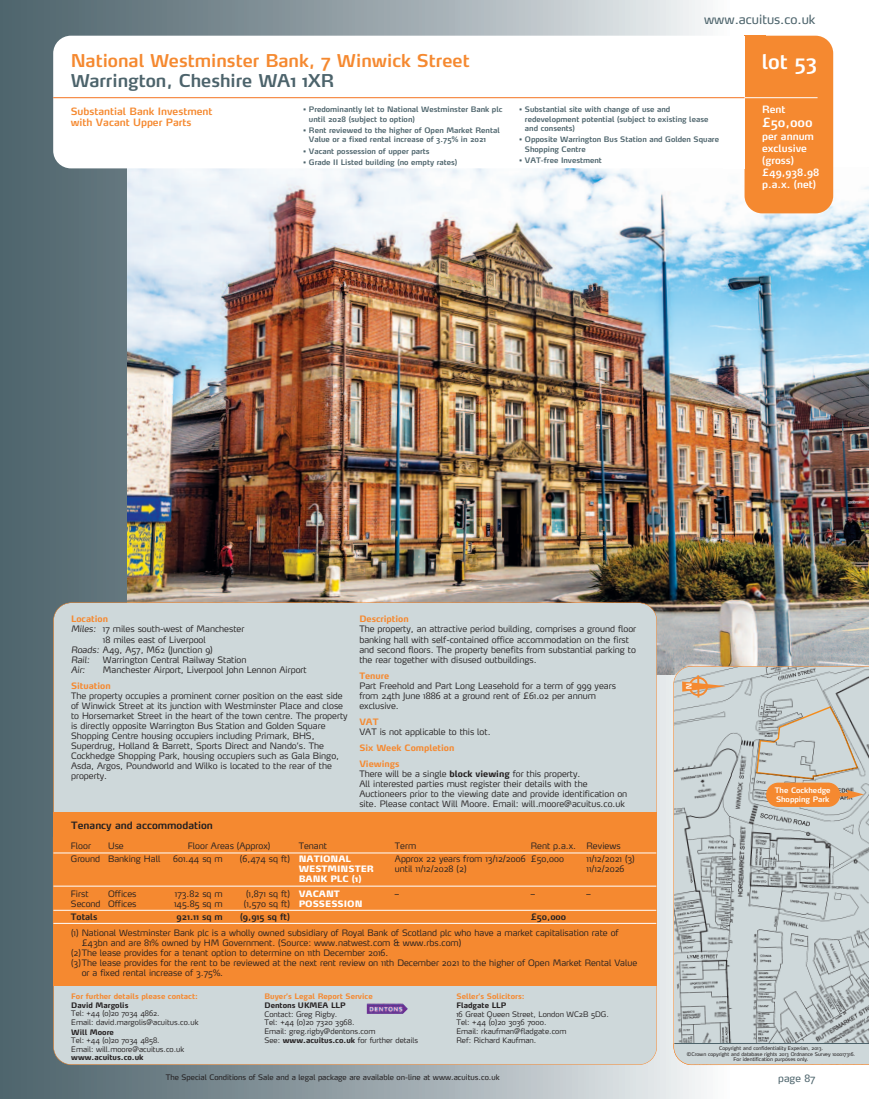
<style>
.page{position:relative;width:869px;height:1099px;background:#fff}
.page>*{position:absolute;margin:0;border:0;box-sizing:border-box;transform-origin:0 0}
.t1{font:600 20px "Max";color:#fff}
.t2{font:600 17.5px "Max";color:#f58930}
.t3{font:600 17.5px "Max";color:#4c636b}
.t4{font:12.5px "Max";color:#4c636b}
.t5{font:600 12.5px "Max";color:#fff}
.t6{font:600 10px/12px "Max";color:#fff}
.t7{font:600 10px/11.2px "Max";color:#f58930}
.t8{font:600 10px "Max";color:#231f20}
.t9{font:10px "Max";color:#4c636b}
.t10{font:300 8.75px/10px "Max";color:#231f20}
.t11{font:700 8.75px/16px "Max";color:#f58930}
.t12{font:900 8.75px/10px "Max";color:#fff}
.t13{font:600 8.75px "Max";color:#231f20}
.t14{font:italic 300 8.75px "Max";color:#231f20}
.t15{font:600 7.5px/9.4px "Max";color:#4c636b}
.t16{font:300 7.5px/8.8px "Max";color:#231f20}
.t17{font:7.5px "Max";color:#231f20}
.t18{font:700 7.5px "Max";color:#f58930}
.t19{font:700 7.5px "Max";color:#231f20}
.t20{font:600 7.5px/9px "Max";color:#fff}
.t21{font:5px/5.6px "Max";color:#231f20;text-align:center}
.s1{font-style:italic}
.s2{font-weight:700}
.s3{font-weight:300;color:#231f20}
</style>
<div class="page">
<div style="left:0;top:0;width:733px;height:1098px;background:linear-gradient(to right,#485d65,#f2f2f2)"></div>
<img style="left:128px;top:168px;width:740px;height:506px">
<div style="left:744px;top:36px;width:88px;height:177px;background:#f58930;border-radius:18px"></div>
<div style="left:744px;top:36px;width:21px;height:14px;background:#f58930"></div>
<div style="left:53px;top:36px;width:691px;height:132px;background:#fff;border-radius:18px"></div>
<hr style="left:735px;top:97px;width:82px;height:1px;background:#fff">
<div style="left:722px;top:36px;width:22px;height:132px;background:#fff"></div>
<hr style="left:53px;top:97px;width:691px;height:1px;background:#f47321">
<div style="left:54px;top:603px;width:602px;height:461px;background:#ced8da;border-radius:18px"></div>
<div style="left:53px;top:812px;width:603px;height:173px;background:#f58930"></div>
<hr style="left:53px;top:852px;width:603px;height:1px;background:#fff">
<hr style="left:53px;top:885px;width:603px;height:1px;background:#fff">
<hr style="left:53px;top:910px;width:603px;height:1px;background:#fff">
<hr style="left:53px;top:923px;width:603px;height:1px;background:#fff">
<img style="left:366px;top:1003px;width:42px;height:10px">
<svg style="left:673px;top:666px;width:195px;height:399px;background:#bfc6c7"></svg>
<div style="left:673px;top:1043px;width:195px;height:21px;background:#ced8da"></div>
<hr style="left:674px;top:1043px;width:194px;height:1px;background:#4c636b">
<hr style="left:697px;top:675px;width:2px;height:22px;background:#f58930">
<svg style="left:838px;top:790px;width:25px;height:9px"></svg>
<div style="left:765px;top:782px;width:74px;height:25px;background:#f58930;border-radius:12px"></div>
<svg style="left:681px;top:676px;width:43px;height:20px"></svg>
<h2 class="t2" style="left:71px;top:54px;width:400px">National Westminster Bank, 7 Winwick Street</h2>
<h2 class="t3" style="left:71px;top:74px;width:265px">Warrington, Cheshire WA1 1XR</h2>
<p class="t7" style="left:71px;top:106px;width:143px">Substantial Bank Investment with Vacant Upper Parts</p>
<p class="t15" style="left:309px;top:106px;width:195px;text-indent:-6px">• Predominantly let to National Westminster Bank plc until 2028 (subject to option)</p>
<p class="t15" style="left:309px;top:126px;width:192px;text-indent:-6px">• Rent reviewed to the higher of Open Market Rental<br>Value or a fixed rental increase of 3.75% in 2021</p>
<p class="t15" style="left:303px;top:147px;width:128px">• Vacant possession of upper parts</p>
<p class="t15" style="left:303px;top:158px;width:155px">• Grade II Listed building (no empty rates)</p>
<h3 class="t4" style="left:703px;top:15px;width:113px">www.acuitus.co.uk</h3>
<p class="t15" style="left:524px;top:106px;width:185px;text-indent:-6px">• Substantial site with change of use and redevelopment potential (subject to existing lease and consents)</p>
<p class="t15" style="left:524px;top:136px;width:195px;text-indent:-6px">• Opposite Warrington Bus Station and Golden Square<br>Shopping Centre</p>
<p class="t15" style="left:519px;top:156px;width:84px">• VAT-free Investment</p>
<h1 class="t1" style="left:761px;top:54px;width:57px">lot 53</h1>
<p class="t6" style="left:761px;top:105px;width:25px">Rent</p>
<h3 class="t5" style="left:761px;top:118px;width:52px">£50,000</h3>
<p class="t6" style="left:761px;top:132px;width:59px">per annum exclusive (gross) £49,938.98 p.a.x. (net)</p>
<p class="t11" style="left:71px;top:612px;width:38px">Location</p>
<p class="t10" style="left:71px;top:625px;width:175px"><span class="s1">Miles:</span> 17 miles south-west of Manchester</p>
<p class="t10" style="left:103px;top:635px;width:104px">18 miles east of Liverpool</p>
<p class="t10" style="left:71px;top:645px;width:143px"><span class="s1">Roads:</span> A49, A57, M62 (Junction 9)</p>
<p class="t14" style="left:71px;top:656px;width:20px">Rail:</p>
<p class="t10" style="left:103px;top:655px;width:145px">Warrington Central Railway Station</p>
<p class="t14" style="left:71px;top:666px;width:16px">Air:</p>
<p class="t10" style="left:103px;top:665px;width:205px">Manchester Airport, Liverpool John Lennon Airport</p>
<p class="t11" style="left:71px;top:678px;width:41px">Situation</p>
<p class="t10" style="left:71px;top:691px;width:278px">The property occupies a prominent corner position on the east side of Winwick Street at its junction with Westminster Place and close to Horsemarket Street in the heart of the town centre. The property is directly opposite Warrington Bus Station and Golden Square Shopping Centre housing occupiers including Primark, BHS, Superdrug, Holland &amp; Barrett, Sports Direct and Nando’s. The Cockhedge Shopping Park, housing occupiers such as Gala Bingo, Asda, Argos, Poundworld and Wilko is located to the rear of the property.</p>
<p class="t11" style="left:359px;top:612px;width:51px">Description</p>
<p class="t10" style="left:359px;top:625px;width:278px">The property, an attractive period building, comprises a ground floor banking hall with self-contained office accommodation on the first and second floors. The property benefits from substantial parking to the rear together with disused outbuildings.</p>
<p class="t11" style="left:359px;top:668px;width:31px">Tenure</p>
<p class="t10" style="left:359px;top:681px;width:258px">Part Freehold and Part Long Leasehold for a term of 999 years from 24th June 1886 at a ground rent of £61.02 per annum exclusive.</p>
<p class="t11" style="left:359px;top:714px;width:21px">VAT</p>
<p class="t10" style="left:359px;top:727px;width:133px">VAT is not applicable to this lot.</p>
<p class="t11" style="left:359px;top:740px;width:96px">Six Week Completion<br>Viewings</p>
<p class="t10" style="left:359px;top:769px;width:269px">There will be a single <span class="s2">block viewing</span> for this property.<br>All interested parties must register their details with the Auctioneers prior to the viewing date and provide identification on site. Please contact Will Moore. Email: will.moore@acuitus.co.uk</p>
<p class="t8" style="left:71px;top:821px;width:143px">Tenancy and accommodation</p>
<p class="t10" style="left:71px;top:841px;width:22px">Floor</p>
<p class="t10" style="left:108px;top:841px;width:17px">Use</p>
<p class="t10" style="left:188px;top:841px;width:84px">Floor Areas (Approx)</p>
<p class="t10" style="left:298px;top:841px;width:30px">Tenant</p>
<p class="t10" style="left:395px;top:841px;width:23px">Term</p>
<p class="t10" style="left:530px;top:841px;width:91px">Rent p.a.x. Reviews</p>
<p class="t10" style="left:71px;top:855px;width:91px">Ground Banking Hall</p>
<p class="t10" style="left:173px;top:855px;width:51px">601.44 sq m</p>
<p class="t12" style="left:298px;top:855px;width:77px;text-indent:-59px"><span class="s3">(6,474 sq ft)</span> NATIONAL<br>WESTMINSTER<br>BANK PLC (1)</p>
<p class="t10" style="left:395px;top:855px;width:132px">Approx 22 years from 13/12/2006 until 11/12/2028 (2)</p>
<p class="t10" style="left:530px;top:855px;width:35px">£50,000</p>
<p class="t10" style="left:586px;top:855px;width:50px">11/12/2021 (3)<br>11/12/2026</p>
<p class="t10" style="left:71px;top:889px;width:31px">First<br>Second</p>
<p class="t10" style="left:108px;top:889px;width:30px">Offices<br>Offices</p>
<p class="t10" style="left:174px;top:889px;width:50px">173.82 sq m<br>145.85 sq m</p>
<p class="t10" style="left:244px;top:889px;width:48px">(1,871 sq ft) (1,570 sq ft)</p>
<p class="t12" style="left:298px;top:889px;width:65px">VACANT<br>POSSESSION</p>
<p class="t10" style="left:395px;top:889px;width:6px">–</p>
<p class="t10" style="left:530px;top:889px;width:6px">–</p>
<p class="t10" style="left:586px;top:889px;width:6px">–</p>
<p class="t13" style="left:71px;top:913px;width:28px">Totals</p>
<p class="t13" style="left:176px;top:913px;width:48px">921.11 sq m</p>
<p class="t13" style="left:240px;top:913px;width:51px">(9,915 sq ft)</p>
<p class="t13" style="left:530px;top:913px;width:37px">£50,000</p>
<p class="t10" style="left:71px;top:928px;width:549px">(1) National Westminster Bank plc is a wholly owned subsidiary of Royal Bank of Scotland plc who have a market capitalisation rate of</p>
<p class="t10" style="left:82px;top:938px;width:381px">£43bn and are 81% owned by HM Government. (Source: www.natwest.com &amp; www.rbs.com)</p>
<p class="t10" style="left:71px;top:948px;width:318px">(2)The lease provides for a tenant option to determine on 11th December 2016.</p>
<p class="t10" style="left:71px;top:958px;width:567px">(3)The lease provides for the rent to be reviewed at the next rent review on 11th December 2021 to the higher of Open Market Rental Value</p>
<p class="t10" style="left:82px;top:968px;width:143px">or a fixed rental increase of 3.75%.</p>
<p class="t18" style="left:264px;top:993px;width:110px">Buyer’s Legal Report Service</p>
<p class="t19" style="left:264px;top:1002px;width:83px">Dentons UKMEA LLP</p>
<p class="t16" style="left:264px;top:1010px;width:155px">Contact: Greg Rigby.<br>Tel: +44 (0)20 7320 3968.<br>Email: greg.rigby@dentons.com<br>See: <span class="s2">www.acuitus.co.uk</span> for further details</p>
<p class="t18" style="left:456px;top:993px;width:69px">Seller’s Solicitors:</p>
<p class="t19" style="left:456px;top:1002px;width:51px">Fladgate LLP</p>
<p class="t16" style="left:456px;top:1010px;width:154px">16 Great Queen Street, London WC2B 5DG.<br>Tel: +44 (0)20 3036 7000.<br>Email: rkaufman@fladgate.com<br>Ref: Richard Kaufman.</p>
<p class="t18" style="left:71px;top:993px;width:128px">For further details please contact:</p>
<p class="t19" style="left:71px;top:1002px;width:59px">David Margolis</p>
<p class="t16" style="left:71px;top:1009px;width:129px">Tel: +44 (0)20 7034 4862.<br>Email: david.margolis@acuitus.co.uk</p>
<p class="t19" style="left:71px;top:1029px;width:44px">Will Moore</p>
<p class="t16" style="left:71px;top:1036px;width:114px">Tel: +44 (0)20 7034 4858.<br>Email: will.moore@acuitus.co.uk</p>
<p class="t19" style="left:71px;top:1054px;width:74px">www.acuitus.co.uk</p>
<p class="t17" style="left:166px;top:1073px;width:335px">The Special Conditions of Sale and a legal package are available on-line at www.acuitus.co.uk</p>
<p class="t20" style="left:774px;top:786px;width:57px">The Cockhedge<br>Shopping Park</p>
<p class="t21" style="left:686px;top:1045px;width:170px">Copyright and confidentiality Experian, 2013.<br>©Crown copyright and database rights 2013 Ordnance Survey 100017316.<br>For identification purposes only.</p>
<p class="t9" style="left:777px;top:1074px;width:39px">page 87</p>
</div>
